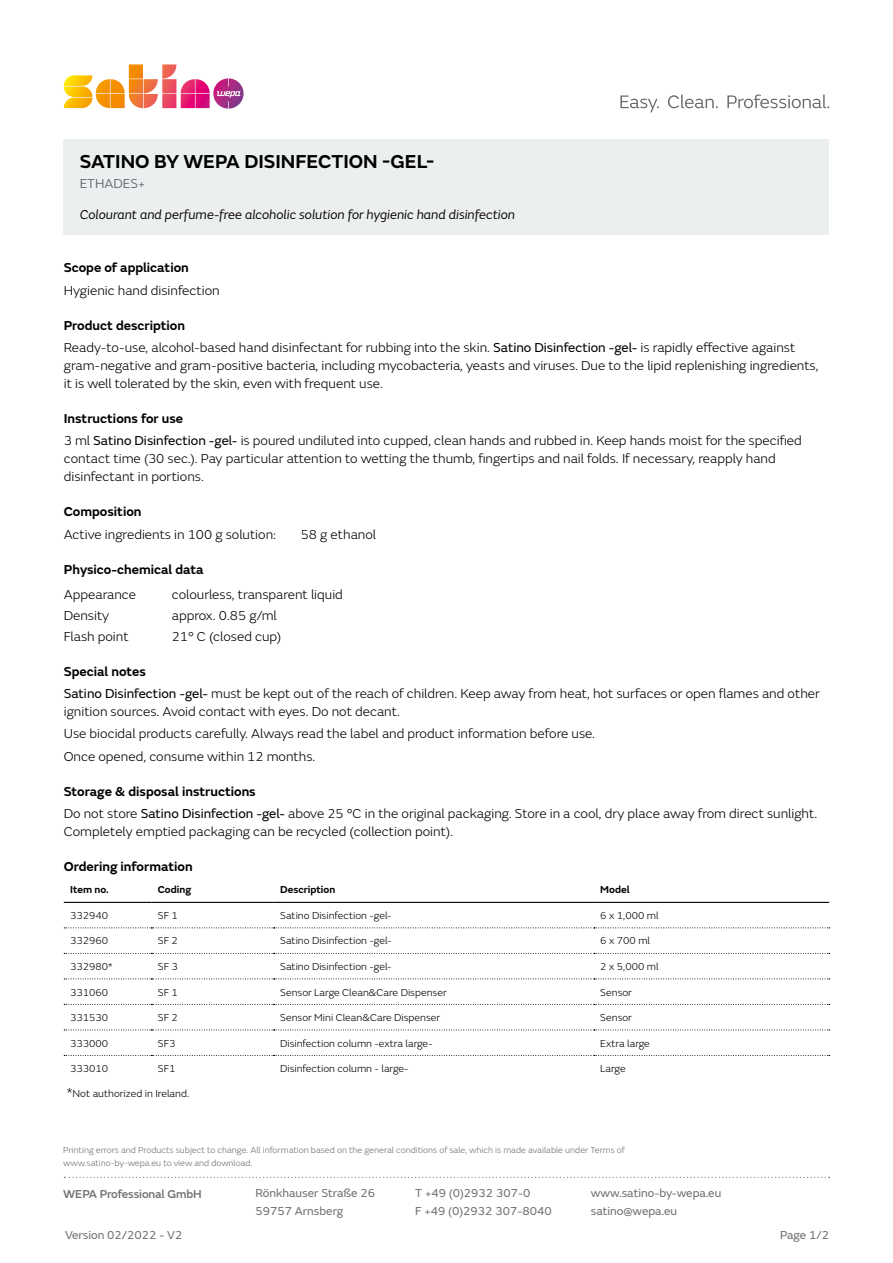
<style>
.page{position:relative;width:893px;height:1263px;background:#fff}
.page>*{position:absolute;margin:0;border:0;box-sizing:border-box;transform-origin:0 0}
.SUB{font:600 19.5px "FS Emeric";color:#000}
._5-Produktbeschreibu{font:300 13.5px/18px "FS Emeric";color:#000}
._5c_italic_überschri{font:300 13.5px/18px "FS Emeric";color:#000}
._4-Produktname{font:600 13.5px "FS Emeric";color:#000}
._4-Produktname-2{font:italic 13.5px "FS Emeric";color:#060000}
.Für_Lesezeichnen{font:13.5px "FS Emeric";color:#676a6d}
.t1{font:12px/18px "FS Emeric";color:#6f7070}
.t2{font:12px "FS Emeric";color:#6f7170}
.t3{font:500 12px "FS Emeric";letter-spacing:-.01em;color:#6f7170}
._6-Tabelle-Datenblat{font:300 10.5px "FS Emeric";color:#000}
._6-Tabelle-Datenblat-2{font:600 10.5px "FS Emeric";color:#000}
._4-Produktname-3{font:300 10.5px "FS Emeric";color:#000}
.t4{font:300 9px/12.8px "FS Emeric";color:#6f7170}
.s1{font-weight:400}
.s2{font-size:13.5px}
</style>
<div class="page">
<svg style="left:64px;top:1177px;width:766px;height:1px"></svg>
<svg style="left:620px;top:94px;width:209px;height:19px"></svg>
<svg style="left:64px;top:64px;width:180px;height:45px"></svg>
<hr style="left:64px;top:902px;width:87px;height:1px;background:#000">
<hr style="left:151px;top:902px;width:123px;height:1px;background:#000">
<hr style="left:274px;top:902px;width:320px;height:1px;background:#000">
<hr style="left:594px;top:902px;width:235px;height:1px;background:#000">
<svg style="left:64px;top:927px;width:766px;height:1px"></svg>
<svg style="left:64px;top:953px;width:766px;height:1px"></svg>
<svg style="left:64px;top:978px;width:766px;height:1px"></svg>
<svg style="left:64px;top:1004px;width:766px;height:1px"></svg>
<svg style="left:64px;top:1029px;width:766px;height:1px"></svg>
<svg style="left:64px;top:1055px;width:766px;height:1px"></svg>
<div style="left:64px;top:139px;width:765px;height:95px;background:#eceff0"></div>
<p class="SUB" style="left:80px;top:147px;width:356px">SATINO BY WEPA DISINFECTION -GEL-</p>
<p class="Für_Lesezeichnen" style="left:80px;top:174px;width:67px">ETHADES+</p>
<p class="_4-Produktname-2" style="left:80px;top:205px;width:437px">Colourant and perfume-free alcoholic solution for hygienic hand disinfection</p>
<p class="_4-Produktname" style="left:64px;top:257px;width:127px">Scope of application</p>
<p class="_5-Produktbeschreibu" style="left:64px;top:281px;width:157px">Hygienic hand disinfection</p>
<p class="_4-Produktname" style="left:64px;top:315px;width:123px">Product description</p>
<p class="_5-Produktbeschreibu" style="left:64px;top:338px;width:756px">Ready-to-use, alcohol-based hand disinfectant for rubbing into the skin. <span class="s1">Satino Disinfection -gel-</span> is rapidly effective against gram-negative and gram-positive bacteria, including mycobacteria, yeasts and viruses. Due to the lipid replenishing ingredients, it is well tolerated by the skin, even with frequent use.</p>
<p class="_4-Produktname" style="left:64px;top:408px;width:121px">Instructions for use</p>
<p class="_5-Produktbeschreibu" style="left:64px;top:431px;width:740px">3 ml <span class="s1">Satino Disinfection -gel-</span> is poured undiluted into cupped, clean hands and rubbed in. Keep hands moist for the specified contact time (30 sec.). Pay particular attention to wetting the thumb, fingertips and nail folds. If necessary, reapply hand disinfectant in portions.</p>
<p class="_4-Produktname" style="left:64px;top:501px;width:79px">Composition</p>
<p class="_5-Produktbeschreibu" style="left:64px;top:524px;width:214px">Active ingredients in 100 g solution:</p>
<p class="_5-Produktbeschreibu" style="left:301px;top:524px;width:77px">58 g ethanol</p>
<p class="_4-Produktname" style="left:64px;top:559px;width:141px">Physico-chemical data</p>
<p class="_5-Produktbeschreibu" style="left:64px;top:585px;width:74px">Appearance</p>
<p class="_5-Produktbeschreibu" style="left:172px;top:585px;width:173px">colourless, transparent liquid</p>
<p class="_5-Produktbeschreibu" style="left:64px;top:606px;width:47px">Density</p>
<p class="_5-Produktbeschreibu" style="left:172px;top:606px;width:107px">approx. 0.85 g/ml</p>
<p class="_5-Produktbeschreibu" style="left:64px;top:627px;width:66px">Flash point</p>
<p class="_5-Produktbeschreibu" style="left:172px;top:627px;width:111px">21° C (closed cup)</p>
<p class="_4-Produktname" style="left:64px;top:661px;width:84px">Special notes</p>
<p class="_5c_italic_überschri" style="left:64px;top:684px;width:758px"><span class="s1">Satino Disinfection -gel-</span> must be kept out of the reach of children. Keep away from heat, hot surfaces or open flames and other ignition sources. Avoid contact with eyes. Do not decant.</p>
<p class="_5c_italic_überschri" style="left:64px;top:724px;width:533px">Use biocidal products carefully. Always read the label and product information before use.</p>
<p class="_5-Produktbeschreibu" style="left:64px;top:746px;width:253px">Once opened, consume within 12 months.</p>
<p class="_4-Produktname" style="left:64px;top:781px;width:193px">Storage &amp; disposal instructions</p>
<p class="_5-Produktbeschreibu" style="left:64px;top:804px;width:755px">Do not store <span class="s1">Satino Disinfection -gel-</span> above 25 °C in the original packaging. Store in a cool, dry place away from direct sunlight.<br>Completely emptied packaging can be recycled (collection point).</p>
<p class="_4-Produktname" style="left:64px;top:856px;width:130px">Ordering information</p>
<p class="_6-Tabelle-Datenblat-2" style="left:70px;top:882px;width:40px">Item no.</p>
<p class="_6-Tabelle-Datenblat-2" style="left:158px;top:882px;width:35px">Coding</p>
<p class="_6-Tabelle-Datenblat-2" style="left:280px;top:882px;width:57px">Description</p>
<p class="_6-Tabelle-Datenblat-2" style="left:600px;top:882px;width:31px">Model</p>
<p class="_6-Tabelle-Datenblat" style="left:70px;top:908px;width:40px">332940</p>
<p class="_6-Tabelle-Datenblat" style="left:158px;top:908px;width:22px">SF 1</p>
<p class="_6-Tabelle-Datenblat" style="left:280px;top:908px;width:113px">Satino Disinfection -gel-</p>
<p class="_6-Tabelle-Datenblat" style="left:600px;top:908px;width:60px">6 x 1,000 ml</p>
<p class="_6-Tabelle-Datenblat" style="left:70px;top:934px;width:40px">332960</p>
<p class="_6-Tabelle-Datenblat" style="left:158px;top:934px;width:22px">SF 2</p>
<p class="_6-Tabelle-Datenblat" style="left:280px;top:934px;width:113px">Satino Disinfection -gel-</p>
<p class="_6-Tabelle-Datenblat" style="left:600px;top:934px;width:51px">6 x 700 ml</p>
<p class="_6-Tabelle-Datenblat" style="left:70px;top:959px;width:44px">332980*</p>
<p class="_6-Tabelle-Datenblat" style="left:158px;top:959px;width:22px">SF 3</p>
<p class="_6-Tabelle-Datenblat" style="left:280px;top:959px;width:113px">Satino Disinfection -gel-</p>
<p class="_6-Tabelle-Datenblat" style="left:600px;top:959px;width:60px">2 x 5,000 ml</p>
<p class="_6-Tabelle-Datenblat" style="left:70px;top:985px;width:40px">331060</p>
<p class="_6-Tabelle-Datenblat" style="left:158px;top:985px;width:22px">SF 1</p>
<p class="_6-Tabelle-Datenblat" style="left:280px;top:985px;width:168px">Sensor Large Clean&amp;Care Dispenser</p>
<p class="_6-Tabelle-Datenblat" style="left:600px;top:985px;width:33px">Sensor</p>
<p class="_6-Tabelle-Datenblat" style="left:70px;top:1010px;width:40px">331530</p>
<p class="_6-Tabelle-Datenblat" style="left:158px;top:1010px;width:22px">SF 2</p>
<p class="_6-Tabelle-Datenblat" style="left:280px;top:1010px;width:162px">Sensor Mini Clean&amp;Care Dispenser</p>
<p class="_6-Tabelle-Datenblat" style="left:600px;top:1010px;width:33px">Sensor</p>
<p class="_6-Tabelle-Datenblat" style="left:70px;top:1036px;width:40px">333000</p>
<p class="_6-Tabelle-Datenblat" style="left:158px;top:1036px;width:19px">SF3</p>
<p class="_6-Tabelle-Datenblat" style="left:280px;top:1036px;width:154px">Disinfection column -extra large-</p>
<p class="_6-Tabelle-Datenblat" style="left:600px;top:1036px;width:51px">Extra large</p>
<p class="_6-Tabelle-Datenblat" style="left:70px;top:1061px;width:40px">333010</p>
<p class="_6-Tabelle-Datenblat" style="left:158px;top:1061px;width:19px">SF1</p>
<p class="_6-Tabelle-Datenblat" style="left:280px;top:1061px;width:130px">Disinfection column - large-</p>
<p class="_6-Tabelle-Datenblat" style="left:600px;top:1061px;width:27px">Large</p>
<p class="_4-Produktname-3" style="left:67px;top:1087px;width:124px"><span class="s2">*</span>Not authorized in Ireland.</p>
<p class="t4" style="left:63px;top:1144px;width:563px">Printing errors and Products subject to change. All information based on the general conditions of sale, which is made available under Terms of www.satino-by-wepa.eu to view and download.</p>
<p class="t3" style="left:63px;top:1185px;width:140px">WEPA Professional GmbH</p>
<p class="t2" style="left:65px;top:1227px;width:119px">Version 02/2022 - V2</p>
<p class="t1" style="left:255px;top:1184px;width:121px">Rönkhauser Straße 26<br>59757 Arnsberg</p>
<p class="t1" style="left:415px;top:1184px;width:138px">T +49 (0)2932 307-0<br>F +49 (0)2932 307-8040</p>
<p class="t1" style="left:591px;top:1184px;width:132px">www.satino-by-wepa.eu satino@wepa.eu</p>
<p class="t2" style="left:780px;top:1227px;width:51px">Page 1/2</p>
</div>
